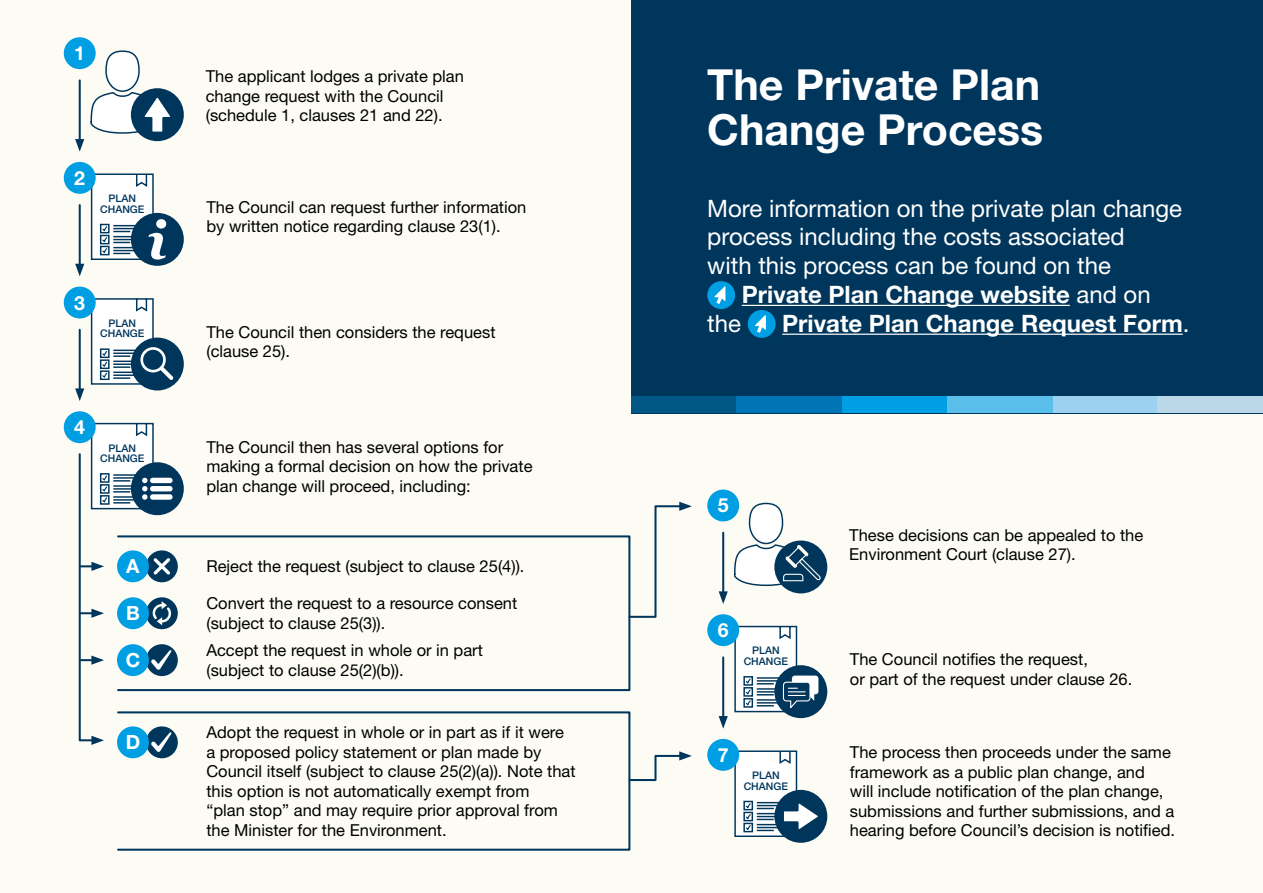
<style>
.page{position:relative;width:1263px;height:893px;background:#fcfbf4}
.page>*{position:absolute;margin:0;border:0;box-sizing:border-box;transform-origin:0 0}
.t1{font:700 42.9px/45.8px "Helvetica Neue LT Std";color:#fff}
.subhead_1b{font:24px "Helvetica Neue LT Std";color:#fff}
.subhead_1b-2{font:700 24px "Helvetica Neue LT Std";color:#fff}
.t2{font:700 19.5px "Helvetica Neue LT Std";color:#fff}
.bod{font:16.5px/19.5px "Helvetica Neue LT Std";color:#000}
.t3{font:500 10.5px/10.5px "Helvetica Neue LT Std";color:#00365c;text-align:center}
.s1{font-weight:400}
</style>
<div class="page">
<div style="left:631px;top:0;width:632px;height:413px;background:#00365c"></div>
<div style="left:631px;top:396px;width:106px;height:17px;background:#005786"></div>
<div style="left:737px;top:396px;width:105px;height:17px;background:#0075b5"></div>
<div style="left:842px;top:396px;width:105px;height:17px;background:#009fe3"></div>
<div style="left:1052px;top:396px;width:106px;height:17px;background:#9cd2ef"></div>
<div style="left:947px;top:396px;width:105px;height:17px;background:#59bee9"></div>
<div style="left:1158px;top:396px;width:105px;height:17px;background:#bbd8e9"></div>
<hr style="left:742px;top:305px;width:328px;height:1px;background:#fff">
<hr style="left:782px;top:334px;width:401px;height:1px;background:#fff">
<div style="left:707px;top:281px;width:28px;height:28px;background:#009fe3;border-radius:50%"></div>
<svg style="left:714px;top:286px;width:11px;height:18px"></svg>
<div style="left:748px;top:310px;width:28px;height:28px;background:#009fe3;border-radius:50%"></div>
<svg style="left:755px;top:315px;width:11px;height:18px"></svg>
<hr style="left:79px;top:80px;width:2px;height:63px;background:#00365c">
<svg style="left:75px;top:139px;width:9px;height:13px"></svg>
<hr style="left:79px;top:205px;width:2px;height:62px;background:#00365c">
<svg style="left:75px;top:264px;width:9px;height:12px"></svg>
<hr style="left:79px;top:330px;width:2px;height:62px;background:#00365c">
<svg style="left:75px;top:388px;width:9px;height:13px"></svg>
<div style="left:117px;top:535px;width:513px;height:156px;border:2px solid #00365c"></div>
<div style="left:117px;top:711px;width:513px;height:140px;border:2px solid #00365c"></div>
<div style="left:131px;top:338px;width:53px;height:52px;background:#00365c;border-radius:50%"></div>
<svg style="left:90px;top:298px;width:83px;height:87px"></svg>
<div style="left:106px;top:51px;width:33px;height:40px;background:#fff;border-radius:50%"></div>
<div style="left:105px;top:50px;width:35px;height:42px;border:1px solid #00365c;border-radius:50%"></div>
<div style="left:131px;top:88px;width:53px;height:53px;background:#00365c;border-radius:50%"></div>
<svg style="left:90px;top:93px;width:80px;height:41px"></svg>
<div style="left:64px;top:37px;width:32px;height:32px;background:#009fe3;border-radius:50%"></div>
<div style="left:64px;top:162px;width:32px;height:32px;background:#009fe3;border-radius:50%"></div>
<div style="left:64px;top:287px;width:32px;height:31px;background:#009fe3;border-radius:50%"></div>
<div style="left:64px;top:411px;width:32px;height:32px;background:#009fe3;border-radius:50%"></div>
<div style="left:131px;top:462px;width:53px;height:53px;background:#00365c;border-radius:50%"></div>
<div style="left:146px;top:597px;width:32px;height:32px;background:#00365c;border-radius:50%"></div>
<div style="left:146px;top:644px;width:32px;height:32px;background:#00365c;border-radius:50%"></div>
<div style="left:146px;top:726px;width:32px;height:32px;background:#00365c;border-radius:50%"></div>
<div style="left:146px;top:550px;width:32px;height:32px;background:#00365c;border-radius:50%"></div>
<svg style="left:78px;top:422px;width:94px;height:330px"></svg>
<div style="left:117px;top:726px;width:32px;height:32px;background:#009fe3;border-radius:50%"></div>
<div style="left:117px;top:550px;width:32px;height:32px;background:#009fe3;border-radius:50%"></div>
<div style="left:131px;top:213px;width:53px;height:53px;background:#00365c;border-radius:50%"></div>
<svg style="left:90px;top:173px;width:76px;height:88px"></svg>
<hr style="left:722px;top:533px;width:2px;height:62px;background:#00365c">
<hr style="left:722px;top:657px;width:2px;height:63px;background:#00365c">
<svg style="left:719px;top:716px;width:9px;height:13px"></svg>
<div style="left:749px;top:503px;width:33px;height:40px;background:#fff;border-radius:50%"></div>
<div style="left:749px;top:503px;width:34px;height:41px;border:1px solid #00365c;border-radius:50%"></div>
<div style="left:707px;top:490px;width:32px;height:31px;background:#009fe3;border-radius:50%"></div>
<div style="left:707px;top:614px;width:32px;height:32px;background:#009fe3;border-radius:50%"></div>
<div style="left:707px;top:739px;width:32px;height:32px;background:#009fe3;border-radius:50%"></div>
<div style="left:774px;top:665px;width:53px;height:53px;background:#00365c;border-radius:50%"></div>
<svg style="left:734px;top:625px;width:84px;height:88px"></svg>
<div style="left:774px;top:540px;width:53px;height:53px;background:#00365c;border-radius:50%"></div>
<svg style="left:719px;top:544px;width:103px;height:60px"></svg>
<svg style="left:627px;top:751px;width:65px;height:31px"></svg>
<svg style="left:627px;top:502px;width:65px;height:117px"></svg>
<div style="left:774px;top:790px;width:53px;height:53px;background:#00365c;border-radius:50%"></div>
<svg style="left:734px;top:750px;width:84px;height:88px"></svg>
<p class="t2" style="left:74px;top:41px;width:12px">1</p>
<p class="t2" style="left:74px;top:166px;width:12px">2</p>
<p class="t3" style="left:100px;top:193px;width:46px">PLAN<br>CHANGE</p>
<p class="t2" style="left:74px;top:290px;width:12px">3</p>
<p class="t3" style="left:100px;top:318px;width:46px">PLAN<br>CHANGE</p>
<p class="t2" style="left:74px;top:415px;width:12px">4</p>
<p class="t3" style="left:100px;top:442px;width:46px">PLAN<br>CHANGE</p>
<p class="bod" style="left:206px;top:66px;width:260px">The applicant lodges a private plan change request with the Council (schedule 1, clauses 21 and 22).</p>
<p class="bod" style="left:206px;top:197px;width:321px">The Council can request further information by written notice regarding clause 23(1).</p>
<p class="bod" style="left:206px;top:322px;width:291px">The Council then considers the request (clause 25).</p>
<p class="bod" style="left:206px;top:437px;width:328px">The Council then has several options for making a formal decision on how the private plan change will proceed, including:</p>
<p class="t2" style="left:126px;top:554px;width:15px">A</p>
<p class="bod" style="left:206px;top:556px;width:320px">Reject the request (subject to clause 25(4)).</p>
<p class="t2" style="left:126px;top:601px;width:15px">B</p>
<p class="t2" style="left:126px;top:648px;width:16px">C</p>
<p class="t2" style="left:126px;top:730px;width:16px">D</p>
<p class="bod" style="left:206px;top:594px;width:312px">Convert the request to a resource consent (subject to clause 25(3)).</p>
<p class="bod" style="left:206px;top:640px;width:278px">Accept the request in whole or in part (subject to clause 25(2)(b)).</p>
<p class="bod" style="left:206px;top:722px;width:371px">Adopt the request in whole or in part as if it were a proposed policy statement or plan made by Council itself (subject to clause 25(2)(a)). Note that this option is not automatically exempt from<br>“plan stop” and may require prior approval from the Minister for the Environment.</p>
<p class="t1" style="left:707px;top:60px;width:338px">The Private Plan<br>Change Process</p>
<p class="subhead_1b" style="left:707px;top:194px;width:476px">More information on the private plan change</p>
<p class="subhead_1b" style="left:707px;top:223px;width:419px">process including the costs associated</p>
<p class="subhead_1b" style="left:707px;top:251px;width:405px">with this process can be found on the</p>
<p class="subhead_1b-2" style="left:742px;top:280px;width:410px">Private Plan Change website <span class="s1">and on</span></p>
<p class="subhead_1b" style="left:707px;top:309px;width:35px">the</p>
<p class="subhead_1b-2" style="left:782px;top:308px;width:409px">Private Plan Change Request Form<span class="s1">.</span></p>
<p class="t2" style="left:718px;top:493px;width:12px">5</p>
<p class="t2" style="left:718px;top:618px;width:12px">6</p>
<p class="t3" style="left:744px;top:645px;width:46px">PLAN<br>CHANGE</p>
<p class="t2" style="left:718px;top:743px;width:12px">7</p>
<p class="t3" style="left:744px;top:770px;width:46px">PLAN<br>CHANGE</p>
<p class="bod" style="left:849px;top:525px;width:296px">These decisions can be appealed to the<br>Environment Court (clause 27).</p>
<p class="bod" style="left:850px;top:649px;width:284px">The Council notifies the request,<br>or part of the request under clause 26.</p>
<p class="bod" style="left:850px;top:742px;width:327px">The process then proceeds under the same framework as a public plan change, and<br>will include notification of the plan change, submissions and further submissions, and a hearing before Council’s decision is notified.</p>
</div>
